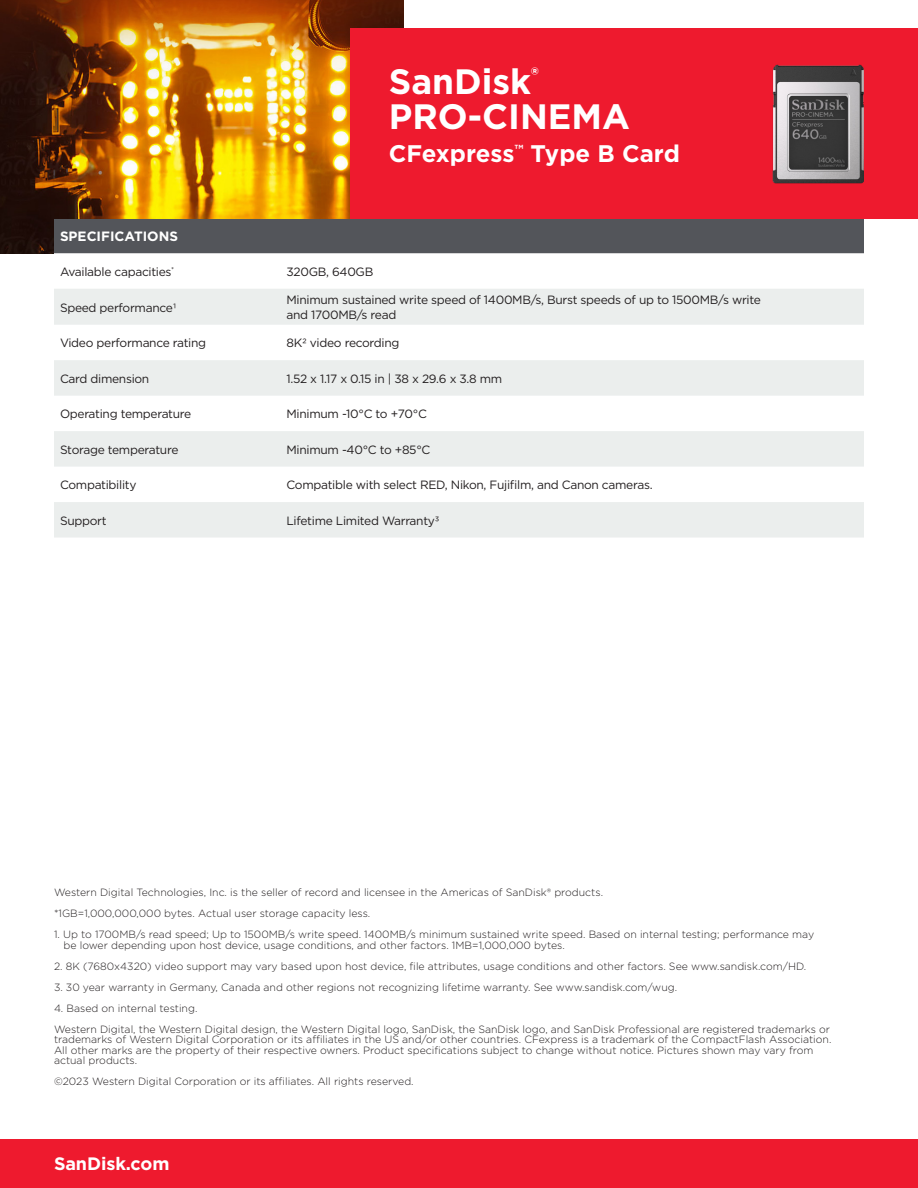
<style>
.page{position:relative;width:918px;height:1188px;background:#fff}
.page>*{position:absolute;margin:0;border:0;box-sizing:border-box;transform-origin:0 0}
.t1{font:700 35.25px "Gotham";color:#fff}
.t2{font:700 24px "Gotham";color:#fff}
.t3{font:700 18px "Gotham";letter-spacing:-.005em;color:#fff}
.t4{font:700 13.5px "Gotham";color:#fff}
.t5{font:12px/14.4px "Gotham";letter-spacing:-.025em;color:#231f20}
.t6{font:300 10.5px/10.5px "Gotham";color:#231f20}
</style>
<div class="page">
<img style="left:0;top:0;width:404px;height:253px">
<div style="left:0;top:1139px;width:918px;height:49px;background:#ee1a2e"></div>
<div style="left:351px;top:29px;width:567px;height:190px;background:#ee1a2e"></div>
<img style="left:773px;top:64px;width:91px;height:119px">
<div style="left:54px;top:219px;width:810px;height:34px;background:#53555a"></div>
<svg style="left:54px;top:253px;width:810px;height:1px"></svg>
<div style="left:54px;top:289px;width:810px;height:36px;background:#ebeeed"></div>
<div style="left:54px;top:360px;width:810px;height:36px;background:#ebeeed"></div>
<div style="left:54px;top:431px;width:810px;height:36px;background:#ebeeed"></div>
<div style="left:54px;top:502px;width:810px;height:36px;background:#ebeeed"></div>
<p class="t1" style="left:389px;top:58px;width:151px">SanDisk<sup>®</sup></p>
<p class="t1" style="left:389px;top:93px;width:243px">PRO-CINEMA</p>
<p class="t2" style="left:389px;top:137px;width:293px">CFexpress<sup>™</sup> Type B Card</p>
<p class="t4" style="left:60px;top:228px;width:120px">SPECIFICATIONS</p>
<p class="t5" style="left:60px;top:264px;width:116px">Available capacities<sup>*</sup></p>
<p class="t5" style="left:287px;top:264px;width:88px">320GB, 640GB</p>
<p class="t5" style="left:60px;top:300px;width:118px">Speed performance1</p>
<p class="t5" style="left:287px;top:293px;width:476px">Minimum sustained write speed of 1400MB/s, Burst speeds of up to 1500MB/s write and 1700MB/s read</p>
<p class="t5" style="left:60px;top:336px;width:148px">Video performance rating</p>
<p class="t5" style="left:287px;top:336px;width:115px">8K2 video recording</p>
<p class="t5" style="left:60px;top:371px;width:91px">Card dimension</p>
<p class="t5" style="left:287px;top:371px;width:217px">1.52 x 1.17 x 0.15 in | 38 x 29.6 x 3.8 mm</p>
<p class="t5" style="left:60px;top:406px;width:133px">Operating temperature</p>
<p class="t5" style="left:287px;top:406px;width:142px">Minimum -10°C to +70°C</p>
<p class="t5" style="left:60px;top:442px;width:120px">Storage temperature</p>
<p class="t5" style="left:287px;top:442px;width:145px">Minimum -40°C to +85°C</p>
<p class="t5" style="left:60px;top:477px;width:78px">Compatibility</p>
<p class="t5" style="left:287px;top:477px;width:368px">Compatible with select RED, Nikon, Fujifilm, and Canon cameras.</p>
<p class="t5" style="left:60px;top:513px;width:48px">Support</p>
<p class="t5" style="left:287px;top:513px;width:154px">Lifetime Limited Warranty3</p>
<p class="t6" style="left:54px;top:887px;width:551px">Western Digital Technologies, Inc. is the seller of record and licensee in the Americas of SanDisk® products.</p>
<p class="t6" style="left:54px;top:908px;width:318px">*1GB=1,000,000,000 bytes. Actual user storage capacity less.</p>
<p class="t6" style="left:54px;top:929px;width:762px">1. Up to 1700MB/s read speed; Up to 1500MB/s write speed. 1400MB/s minimum sustained write speed. Based on internal testing; performance may</p>
<p class="t6" style="left:64px;top:939px;width:503px">be lower depending upon host device, usage conditions, and other factors. 1MB=1,000,000 bytes.</p>
<p class="t6" style="left:54px;top:960px;width:754px">2. 8K (7680x4320) video support may vary based upon host device, file attributes, usage conditions and other factors. See www.sandisk.com/HD.</p>
<p class="t6" style="left:54px;top:981px;width:625px">3. 30 year warranty in Germany, Canada and other regions not recognizing lifetime warranty. See www.sandisk.com/wug.</p>
<p class="t6" style="left:54px;top:1002px;width:145px">4. Based on internal testing.</p>
<p class="t6" style="left:54px;top:1023px;width:779px">Western Digital, the Western Digital design, the Western Digital logo, SanDisk, the SanDisk logo, and SanDisk Professional are registered trademarks or trademarks of Western Digital Corporation or its affiliates in the US and/or other countries. CFexpress is a trademark of the CompactFlash Association.<br>All other marks are the property of their respective owners. Product specifications subject to change without notice. Pictures shown may vary from actual products.</p>
<p class="t6" style="left:54px;top:1076px;width:361px">©2023 Western Digital Corporation or its affiliates. All rights reserved.</p>
<p class="t3" style="left:54px;top:1152px;width:117px">SanDisk.com</p>
</div>
